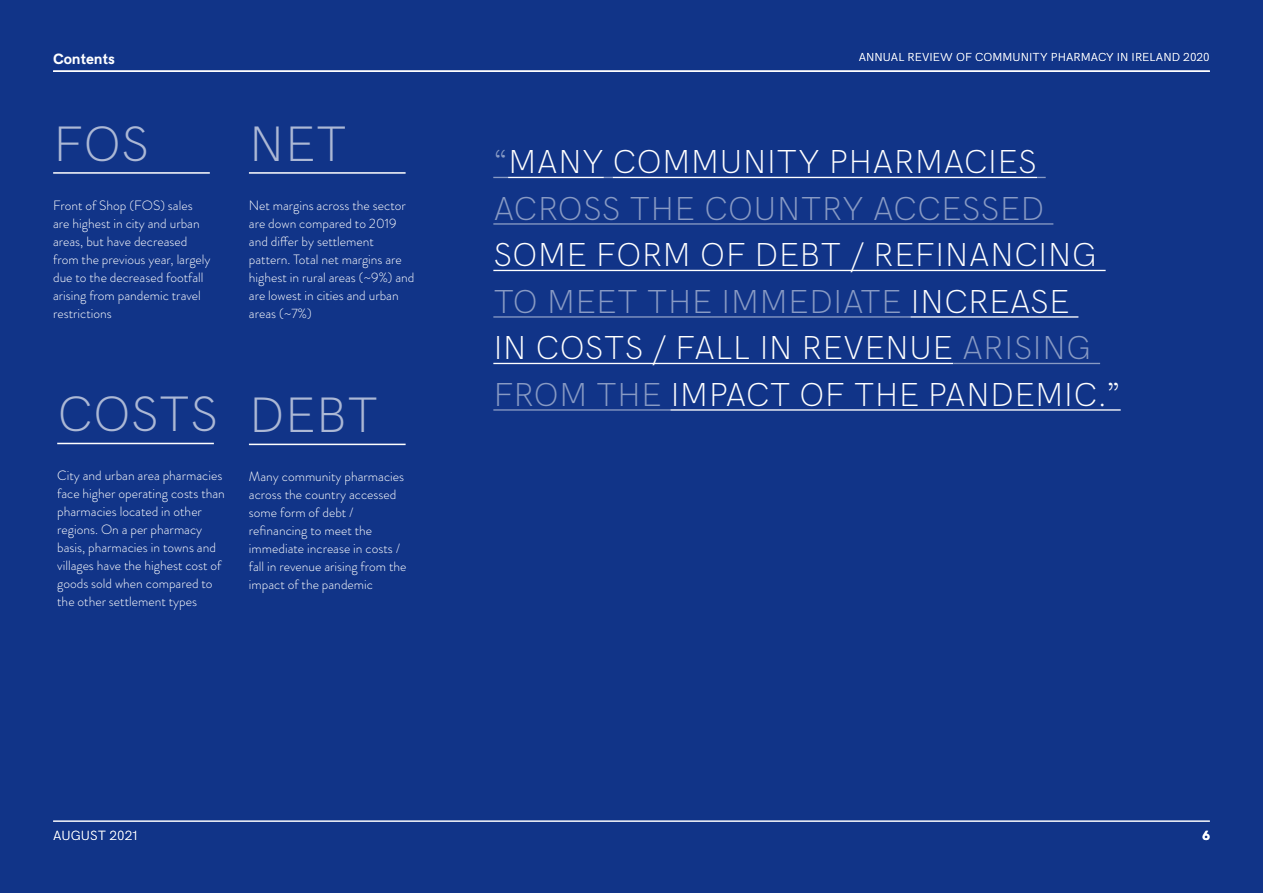
<style>
.page{position:relative;width:1263px;height:893px;background:#113488}
.page>*{position:absolute;margin:0;border:0;box-sizing:border-box;transform-origin:0 0}
.t1{font:300 45px "Hanken Grotesk";color:#acb8d5}
.t2{font:300 30px/46.5px "Hanken Grotesk";letter-spacing:.005em;color:#fff}
.t3{font:300 30px/46.5px "Hanken Grotesk";letter-spacing:.005em;color:#889ac4}
.t4{font:300 13.5px/18px "Brandon Grotesque";color:#fff}
.t5{font:900 13.5px "Hanken Grotesk";color:#fff}
.t6{font:300 12px "Hanken Grotesk";color:#fff}
.t7{font:900 12px "Hanken Grotesk";color:#fff}
.t8{font:300 10.5px "Hanken Grotesk";letter-spacing:.005em;color:#fff}
.s1{color:#fff}
.s2{color:#889ac4}
</style>
<div class="page">
<hr style="left:53px;top:821px;width:1157px;height:1px;background:#fff">
<hr style="left:53px;top:70px;width:1157px;height:2px;background:#fff">
<svg style="left:493px;top:177px;width:15px;height:1px"></svg>
<hr style="left:508px;top:177px;width:96px;height:1px;background:#fff">
<hr style="left:613px;top:177px;width:424px;height:1px;background:#fff">
<hr style="left:493px;top:223px;width:560px;height:2px;background:#889ac4">
<hr style="left:493px;top:270px;width:613px;height:1px;background:#fff">
<hr style="left:493px;top:316px;width:417px;height:2px;background:#889ac4">
<hr style="left:910px;top:316px;width:168px;height:2px;background:#fff">
<hr style="left:493px;top:363px;width:460px;height:1px;background:#fff">
<hr style="left:953px;top:363px;width:147px;height:1px;background:#889ac4">
<hr style="left:493px;top:409px;width:177px;height:2px;background:#889ac4">
<hr style="left:670px;top:409px;width:451px;height:2px;background:#fff">
<hr style="left:57px;top:443px;width:157px;height:1px;background:#fff">
<hr style="left:53px;top:172px;width:157px;height:2px;background:#fff">
<hr style="left:249px;top:172px;width:157px;height:2px;background:#fff">
<hr style="left:249px;top:444px;width:157px;height:1px;background:#fff">
<p class="t5" style="left:53px;top:47px;width:63px">Contents</p>
<p class="t8" style="left:859px;top:48px;width:353px">ANNUAL REVIEW OF COMMUNITY PHARMACY IN IRELAND 2020</p>
<h1 class="t1" style="left:53px;top:105px;width:98px">FOS</h1>
<h1 class="t1" style="left:249px;top:105px;width:100px">NET</h1>
<p class="t4" style="left:53px;top:196px;width:159px">Front of Shop (FOS) sales are highest in city and urban areas, but have decreased from the previous year, largely due to the decreased footfall arising from pandemic travel restrictions</p>
<p class="t4" style="left:249px;top:196px;width:167px">Net margins across the sector are down compared to 2019 and differ by settlement pattern. Total net margins are highest in rural areas (~9%) and are lowest in cities and urban areas (~7%)</p>
<h1 class="t1" style="left:57px;top:376px;width:162px">COSTS</h1>
<h1 class="t1" style="left:249px;top:377px;width:131px">DEBT</h1>
<h2 class="t3" style="left:493px;top:136px;width:553px">“<span class="s1">MANY COMMUNITY PHARMACIES<br></span>ACROSS THE COUNTRY ACCESSED</h2>
<h2 class="t2" style="left:493px;top:229px;width:629px">SOME FORM OF DEBT / REFINANCING<br><span class="s2">TO MEET THE IMMEDIATE</span> INCREASE<br>IN COSTS / FALL IN REVENUE <span class="s2">ARISING<br>FROM THE</span> IMPACT OF THE PANDEMIC.”</h2>
<p class="t4" style="left:57px;top:467px;width:169px">City and urban area pharmacies face higher operating costs than pharmacies located in other regions. On a per pharmacy basis, pharmacies in towns and villages have the highest cost of goods sold when compared to the other settlement types</p>
<p class="t4" style="left:249px;top:468px;width:159px">Many community pharmacies across the country accessed some form of debt / refinancing to meet the immediate increase in costs / fall in revenue arising from the impact of the pandemic</p>
<p class="t6" style="left:53px;top:825px;width:86px">AUGUST 2021</p>
<p class="t7" style="left:1202px;top:825px;width:9px">6</p>
</div>
